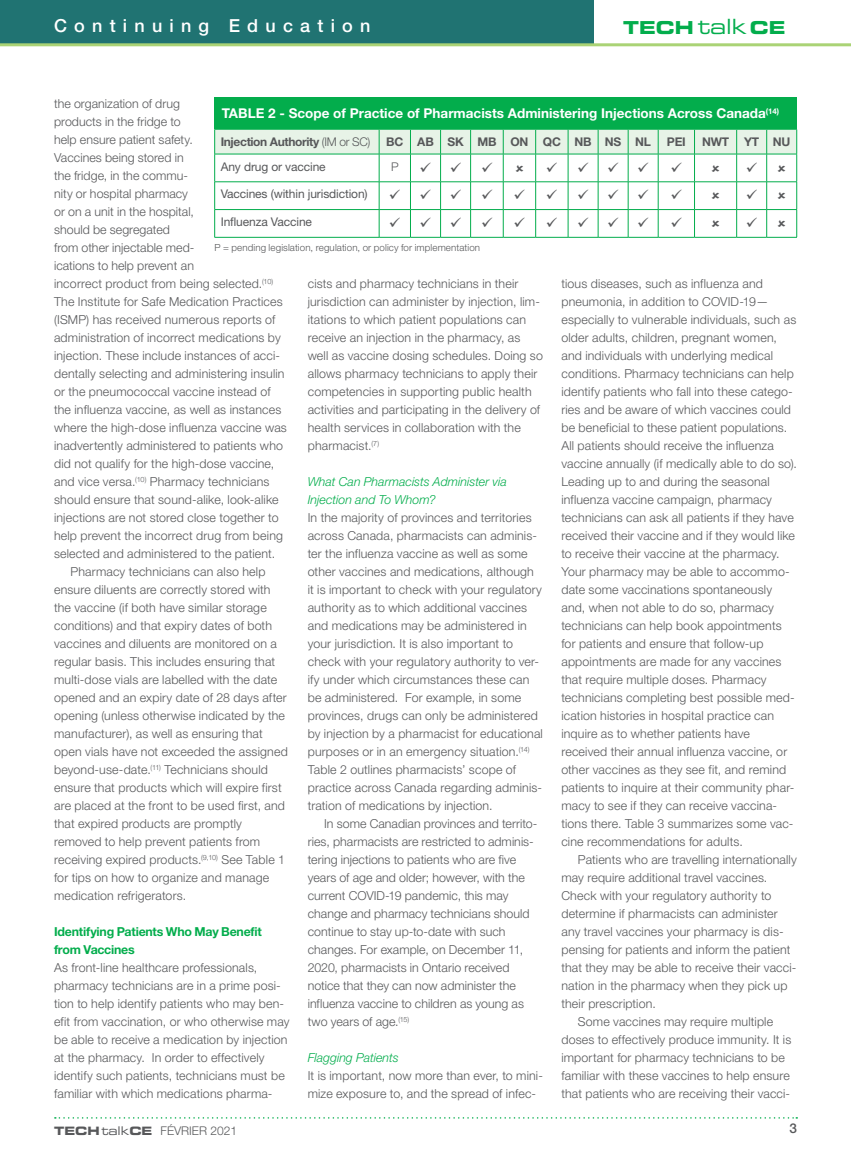
<style>
.page{position:relative;width:851px;height:1161px;background:#fff}
.page>*{position:absolute;margin:0;border:0;box-sizing:border-box;transform-origin:0 0}
.t1{font:500 18px "Helvetica Neue LT Std";letter-spacing:.4em;color:#fff}
.t2{font:17.85px "Eurostile LT Std Bold Ex 2";color:#03ad4c}
.t3{font:700 13.5px "Helvetica Neue LT Std";color:#fff}
.t4{font:500 13.5px "Helvetica Neue LT Std";color:#57585a}
.TT___MAIN_TEXT{font:300 12.3px/18px "Helvetica Neue LT Std";letter-spacing:.015em;color:#57585a}
.TT___MAIN_TEXT-2{font:italic 300 12.3px/18px "Helvetica Neue LT Std";color:#03ad4c}
.TT___SUBHEAD{font:700 12.3px/18px "Helvetica Neue LT Std";letter-spacing:-.02em;color:#03ad4c}
.t5{font:12px "Helvetica Neue LT Std";letter-spacing:-.01em;color:#57585a}
.t6{font:700 12px "Helvetica Neue LT Std";letter-spacing:-.03em;color:#57585a}
.t7{font:300 12px "Helvetica Neue LT Std";color:#57585a}
.TT_references{font:300 9.75px "Helvetica Neue LT Std";letter-spacing:.01em;color:#57585a}
.s1{font-family:"Eurostile LT Std Ex 2";font-size:21px}
.s2{font-weight:300}
.s3{font-family:"Eurostile LT Std Bold Ex 2";font-weight:400;font-size:11.55px}
.s4{font-family:"Eurostile LT Std Ex 2";font-weight:400}
</style>
<div class="page">
<svg style="left:55px;top:1117px;width:742px;height:2px"></svg>
<div style="left:0;top:0;width:594px;height:44px;background:#207372"></div>
<hr style="left:0;top:43px;width:850px;height:3px;background:#aad375">
<div style="left:214px;top:98px;width:582px;height:31px;background:#03ad4c"></div>
<hr style="left:214px;top:237px;width:165px;height:1px;background:#03ad4c">
<hr style="left:379px;top:237px;width:31px;height:1px;background:#03ad4c">
<hr style="left:410px;top:237px;width:30px;height:1px;background:#03ad4c">
<hr style="left:440px;top:237px;width:30px;height:1px;background:#03ad4c">
<hr style="left:470px;top:237px;width:33px;height:1px;background:#03ad4c">
<hr style="left:503px;top:237px;width:32px;height:1px;background:#03ad4c">
<hr style="left:535px;top:237px;width:33px;height:1px;background:#03ad4c">
<hr style="left:568px;top:237px;width:30px;height:1px;background:#03ad4c">
<hr style="left:598px;top:237px;width:30px;height:1px;background:#03ad4c">
<hr style="left:628px;top:237px;width:30px;height:1px;background:#03ad4c">
<hr style="left:658px;top:237px;width:36px;height:1px;background:#03ad4c">
<hr style="left:694px;top:237px;width:42px;height:1px;background:#03ad4c">
<hr style="left:736px;top:237px;width:30px;height:1px;background:#03ad4c">
<hr style="left:766px;top:237px;width:30px;height:1px;background:#03ad4c">
<svg style="left:214px;top:129px;width:583px;height:108px"></svg>
<h1 class="t1" style="left:54px;top:15px;width:318px">Continuing Education</h1>
<h2 class="t2" style="left:623px;top:15px;width:164px">TECH <span class="s1">talk</span> CE</h2>
<p class="TT___MAIN_TEXT" style="left:54px;top:94px;width:234px">the organization of drug<br>products in the fridge to<br>help ensure patient safety.<br>Vaccines being stored in<br>the fridge, in the commu-<br>nity or hospital pharmacy<br>or on a unit in the hospital,<br>should be segregated<br>from other injectable med-<br>ications to help prevent an<br>incorrect product from being selected.<sup>(10)<br></sup>The Institute for Safe Medication Practices (ISMP) has received numerous reports of administration of incorrect medications by injection. These include instances of acci&shy;dentally selecting and administering insulin or the pneumococcal vaccine instead of the influenza vaccine, as well as instances where the high-dose influenza vaccine was inadvertently administered to patients who did not qualify for the high-dose vaccine, and vice versa.<sup>(10)</sup> Pharmacy technicians should ensure that sound-alike, look-alike injections are not stored close together to help prevent the incorrect drug from being selected and administered to the patient.</p>
<p class="TT___MAIN_TEXT" style="left:54px;top:562px;width:235px;text-indent:16px">Pharmacy technicians can also help ensure diluents are correctly stored with the vaccine (if both have similar storage conditions) and that expiry dates of both vaccines and diluents are monitored on a regular basis. This includes ensuring that multi-dose vials are labelled with the date opened and an expiry date of 28 days after opening (unless otherwise indicated by the manufacturer), as well as ensuring that open vials have not exceeded the assigned beyond-use-date.<sup>(11)</sup> Technicians should ensure that products which will expire first are placed at the front to be used first, and that expired products are promptly removed to help prevent patients from receiving expired products.<sup>(9,10)</sup> See Table 1 for tips on how to organize and manage medication refrigerators.</p>
<p class="TT___SUBHEAD" style="left:54px;top:922px;width:209px">Identifying Patients Who May Benefit from Vaccines</p>
<p class="TT___MAIN_TEXT" style="left:54px;top:958px;width:237px">As front-line healthcare professionals, pharmacy technicians are in a prime posi&shy;tion to help identify patients who may ben&shy;efit from vaccination, or who otherwise may be able to receive a medication by injection at the pharmacy. In order to effectively identify such patients, technicians must be familiar with which medications pharma-</p>
<p class="t3" style="left:222px;top:105px;width:559px">TABLE 2 - Scope of Practice of Pharmacists Administering Injections Across Canada<sup>(14)</sup></p>
<p class="t6" style="left:221px;top:134px;width:151px">Injection Authority <span class="s2">(IM or SC)</span></p>
<p class="t6" style="left:386px;top:134px;width:19px">BC</p>
<p class="t6" style="left:417px;top:134px;width:18px">AB</p>
<p class="t6" style="left:447px;top:134px;width:18px">SK</p>
<p class="t6" style="left:477px;top:134px;width:21px">MB</p>
<p class="t6" style="left:510px;top:134px;width:20px">ON</p>
<p class="t6" style="left:543px;top:134px;width:20px">QC</p>
<p class="t6" style="left:574px;top:134px;width:19px">NB</p>
<p class="t6" style="left:605px;top:134px;width:18px">NS</p>
<p class="t6" style="left:635px;top:134px;width:17px">NL</p>
<p class="t6" style="left:666px;top:134px;width:20px">PEI</p>
<p class="t6" style="left:702px;top:134px;width:29px">NWT</p>
<p class="t6" style="left:744px;top:134px;width:17px">YT</p>
<p class="t6" style="left:772px;top:134px;width:19px">NU</p>
<p class="t5" style="left:221px;top:159px;width:106px">Any drug or vaccine</p>
<p class="t7" style="left:391px;top:159px;width:9px">P</p>
<p class="t5" style="left:221px;top:187px;width:148px">Vaccines (within jurisdiction)</p>
<p class="t5" style="left:221px;top:215px;width:93px">Influenza Vaccine</p>
<p class="TT_references" style="left:214px;top:242px;width:267px">P = pending legislation, regulation, or policy for implementation</p>
<p class="TT___MAIN_TEXT" style="left:308px;top:274px;width:237px">cists and pharmacy technicians in their jurisdiction can administer by injection, lim&shy;itations to which patient populations can receive an injection in the pharmacy, as well as vaccine dosing schedules. Doing so allows pharmacy technicians to apply their competencies in supporting public health activities and participating in the delivery of health services in collaboration with the pharmacist.<sup>(7)</sup></p>
<p class="TT___MAIN_TEXT-2" style="left:308px;top:472px;width:201px">What Can Pharmacists Administer via<br>Injection and To Whom?</p>
<p class="TT___MAIN_TEXT" style="left:308px;top:508px;width:237px">In the majority of provinces and territories across Canada, pharmacists can adminis&shy;ter the influenza vaccine as well as some other vaccines and medications, although it is important to check with your regulatory authority as to which additional vaccines and medications may be administered in your jurisdiction. It is also important to check with your regulatory authority to ver&shy;ify under which circumstances these can be administered. For example, in some provinces, drugs can only be administered by injection by a pharmacist for educational purposes or in an emergency situation.<sup>(14)<br></sup>Table 2 outlines pharmacists’ scope of practice across Canada regarding adminis&shy;tration of medications by injection.</p>
<p class="TT___MAIN_TEXT" style="left:308px;top:814px;width:231px;text-indent:16px">In some Canadian provinces and territo&shy;ries, pharmacists are restricted to adminis&shy;tering injections to patients who are five years of age and older; however, with the current COVID-19 pandemic, this may change and pharmacy technicians should continue to stay up-to-date with such changes. For example, on December 11, 2020, pharmacists in Ontario received notice that they can now administer the influenza vaccine to children as young as two years of age.<sup>(15)</sup></p>
<p class="TT___MAIN_TEXT-2" style="left:308px;top:1048px;width:92px">Flagging Patients</p>
<p class="TT___MAIN_TEXT" style="left:308px;top:1066px;width:237px">It is important, now more than ever, to mini&shy;mize exposure to, and the spread of infec-</p>
<p class="TT___MAIN_TEXT" style="left:561px;top:274px;width:237px">tious diseases, such as influenza and pneumonia, in addition to COVID-19— especially to vulnerable individuals, such as older adults, children, pregnant women, and individuals with underlying medical conditions. Pharmacy technicians can help identify patients who fall into these catego&shy;ries and be aware of which vaccines could be beneficial to these patient populations.<br>All patients should receive the influenza vaccine annually (if medically able to do so).<br>Leading up to and during the seasonal influenza vaccine campaign, pharmacy technicians can ask all patients if they have received their vaccine and if they would like to receive their vaccine at the pharmacy.<br>Your pharmacy may be able to accommo&shy;date some vaccinations spontaneously and, when not able to do so, pharmacy technicians can help book appointments for patients and ensure that follow-up appointments are made for any vaccines that require multiple doses. Pharmacy technicians completing best possible med&shy;ication histories in hospital practice can inquire as to whether patients have received their annual influenza vaccine, or other vaccines as they see fit, and remind patients to inquire at their community phar&shy;macy to see if they can receive vaccina&shy;tions there. Table 3 summarizes some vac&shy;cine recommendations for adults.</p>
<p class="TT___MAIN_TEXT" style="left:561px;top:850px;width:237px;text-indent:16px">Patients who are travelling internationally may require additional travel vaccines.<br>Check with your regulatory authority to determine if pharmacists can administer any travel vaccines your pharmacy is dis&shy;pensing for patients and inform the patient that they may be able to receive their vacci&shy;nation in the pharmacy when they pick up their prescription.</p>
<p class="TT___MAIN_TEXT" style="left:561px;top:1012px;width:231px;text-align:center">Some vaccines may require multiple doses to effectively produce immunity. It is important for pharmacy technicians to be familiar with these vaccines to help ensure that patients who are receiving their vacci-</p>
<p class="t7" style="left:54px;top:1123px;width:184px"><span class="s3">TECH</span><span class="s4">talk</span><span class="s3">CE</span> FÉVRIER 2021</p>
<p class="t4" style="left:789px;top:1121px;width:9px">3</p>
</div>
